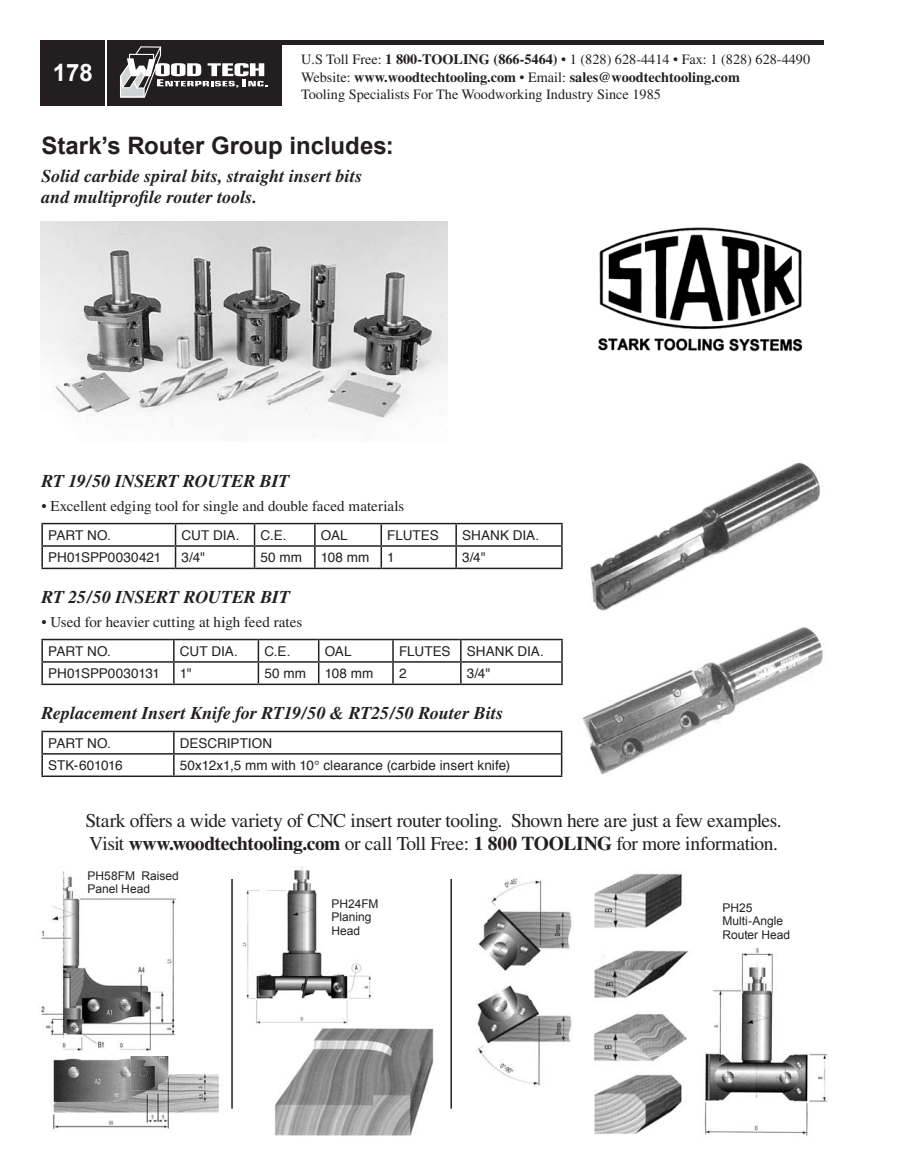
<style>
.page{position:relative;width:905px;height:1175px;background:#fff}
.page>*{position:absolute;margin:0;border:0;box-sizing:border-box;transform-origin:0 0}
.t1{font:700 24px "Arial";color:#231f20}
.t2{font:700 24px "Arial";color:#fff}
.t3{font:19.5px/23.4px "Times";letter-spacing:-.025em;color:#231f20}
.t4{font:italic 700 18px/21.6px "Times";color:#231f20}
.t5{font:15px "Times";color:#231f20}
.t6{font:14.25px/17.2px "Times";color:#231f20}
.t7{font:13.5px "Helvetica";letter-spacing:.005em;color:#231f20}
.t8{font:13.5px "Helvetica";letter-spacing:-.02em;color:#231f20}
.t9{font:12px/13.5px "Arial";color:#231f20}
.s1{font-weight:700}
</style>
<div class="page">
<div style="left:107px;top:40px;width:174px;height:66px;background:#231f20"></div>
<svg style="left:120px;top:46px;width:147px;height:52px"></svg>
<div style="left:40px;top:40px;width:65px;height:66px;background:#231f20"></div>
<div style="left:279px;top:40px;width:545px;height:5px;background:#231f20"></div>
<hr style="left:41px;top:523px;width:134px;height:1px;background:#231f20">
<hr style="left:41px;top:524px;width:2px;height:21px;background:#231f20">
<hr style="left:175px;top:523px;width:79px;height:1px;background:#231f20">
<hr style="left:254px;top:523px;width:61px;height:1px;background:#231f20">
<hr style="left:315px;top:523px;width:66px;height:1px;background:#231f20">
<hr style="left:381px;top:523px;width:75px;height:1px;background:#231f20">
<hr style="left:380px;top:524px;width:2px;height:21px;background:#231f20">
<hr style="left:456px;top:523px;width:106px;height:1px;background:#231f20">
<hr style="left:455px;top:524px;width:2px;height:21px;background:#231f20">
<hr style="left:41px;top:545px;width:134px;height:2px;background:#231f20">
<hr style="left:41px;top:547px;width:2px;height:20px;background:#231f20">
<hr style="left:175px;top:545px;width:79px;height:2px;background:#231f20">
<svg style="left:175px;top:524px;width:1px;height:43px"></svg>
<hr style="left:254px;top:545px;width:61px;height:2px;background:#231f20">
<svg style="left:254px;top:524px;width:1px;height:43px"></svg>
<hr style="left:315px;top:545px;width:66px;height:2px;background:#231f20">
<svg style="left:314px;top:524px;width:1px;height:43px"></svg>
<hr style="left:381px;top:545px;width:75px;height:2px;background:#231f20">
<hr style="left:380px;top:547px;width:2px;height:20px;background:#231f20">
<hr style="left:456px;top:545px;width:106px;height:2px;background:#231f20">
<hr style="left:455px;top:547px;width:2px;height:20px;background:#231f20">
<svg style="left:561px;top:524px;width:1px;height:43px"></svg>
<hr style="left:41px;top:567px;width:134px;height:2px;background:#231f20">
<hr style="left:175px;top:567px;width:79px;height:2px;background:#231f20">
<hr style="left:254px;top:567px;width:61px;height:2px;background:#231f20">
<hr style="left:315px;top:567px;width:66px;height:2px;background:#231f20">
<hr style="left:381px;top:567px;width:75px;height:2px;background:#231f20">
<hr style="left:456px;top:567px;width:106px;height:2px;background:#231f20">
<hr style="left:41px;top:639px;width:133px;height:1px;background:#231f20">
<hr style="left:41px;top:640px;width:2px;height:21px;background:#231f20">
<hr style="left:174px;top:639px;width:84px;height:1px;background:#231f20">
<hr style="left:173px;top:640px;width:2px;height:21px;background:#231f20">
<hr style="left:258px;top:639px;width:61px;height:1px;background:#231f20">
<hr style="left:319px;top:639px;width:74px;height:1px;background:#231f20">
<hr style="left:393px;top:639px;width:68px;height:1px;background:#231f20">
<hr style="left:392px;top:640px;width:2px;height:21px;background:#231f20">
<hr style="left:461px;top:639px;width:101px;height:1px;background:#231f20">
<hr style="left:41px;top:661px;width:133px;height:1px;background:#231f20">
<hr style="left:41px;top:662px;width:2px;height:21px;background:#231f20">
<hr style="left:174px;top:661px;width:84px;height:1px;background:#231f20">
<hr style="left:173px;top:662px;width:2px;height:21px;background:#231f20">
<hr style="left:258px;top:661px;width:61px;height:1px;background:#231f20">
<svg style="left:258px;top:640px;width:1px;height:43px"></svg>
<hr style="left:319px;top:661px;width:74px;height:1px;background:#231f20">
<svg style="left:318px;top:640px;width:1px;height:43px"></svg>
<hr style="left:393px;top:661px;width:68px;height:1px;background:#231f20">
<hr style="left:392px;top:662px;width:2px;height:21px;background:#231f20">
<hr style="left:461px;top:661px;width:101px;height:1px;background:#231f20">
<svg style="left:460px;top:640px;width:1px;height:43px"></svg>
<svg style="left:561px;top:640px;width:1px;height:43px"></svg>
<hr style="left:41px;top:683px;width:133px;height:2px;background:#231f20">
<hr style="left:174px;top:683px;width:84px;height:2px;background:#231f20">
<hr style="left:258px;top:683px;width:61px;height:2px;background:#231f20">
<hr style="left:319px;top:683px;width:74px;height:2px;background:#231f20">
<hr style="left:393px;top:683px;width:68px;height:2px;background:#231f20">
<hr style="left:461px;top:683px;width:101px;height:2px;background:#231f20">
<hr style="left:41px;top:730px;width:133px;height:2px;background:#231f20">
<hr style="left:41px;top:732px;width:2px;height:21px;background:#231f20">
<hr style="left:174px;top:730px;width:388px;height:2px;background:#231f20">
<hr style="left:173px;top:732px;width:2px;height:21px;background:#231f20">
<hr style="left:41px;top:753px;width:133px;height:1px;background:#231f20">
<hr style="left:41px;top:754px;width:2px;height:21px;background:#231f20">
<hr style="left:174px;top:753px;width:388px;height:1px;background:#231f20">
<hr style="left:173px;top:754px;width:2px;height:21px;background:#231f20">
<svg style="left:561px;top:732px;width:1px;height:43px"></svg>
<hr style="left:41px;top:775px;width:133px;height:2px;background:#231f20">
<hr style="left:174px;top:775px;width:388px;height:2px;background:#231f20">
<img style="left:598px;top:227px;width:205px;height:125px">
<img style="left:590px;top:462px;width:230px;height:149px">
<img style="left:582px;top:627px;width:241px;height:148px">
<img style="left:40px;top:221px;width:407px;height:205px">
<img style="left:242px;top:867px;width:130px;height:157px">
<img style="left:274px;top:1028px;width:160px;height:108px">
<img style="left:477px;top:878px;width:95px;height:208px">
<img style="left:704px;top:948px;width:124px;height:188px">
<img style="left:53px;top:1056px;width:180px;height:74px">
<img style="left:41px;top:871px;width:135px;height:180px">
<img style="left:593px;top:873px;width:96px;height:261px">
<hr style="left:450px;top:879px;width:2px;height:229px;background:#231f20">
<hr style="left:231px;top:879px;width:2px;height:229px;background:#231f20">
<h1 class="t2" style="left:53px;top:59px;width:42px">178</h1>
<p class="t6" style="left:301px;top:51px;width:510px">U.S Toll Free: <span class="s1">1 800-TOOLING (866-5464)</span> • 1 (828) 628-4414 • Fax: 1 (828) 628-4490<br>Website: <span class="s1">www.woodtechtooling.com</span> • Email: <span class="s1">sales@woodtechtooling.com<br></span>Tooling Specialists For The Woodworking Industry Since 1985</p>
<h1 class="t1" style="left:41px;top:132px;width:354px">Stark’s Router Group includes:</h1>
<h3 class="t4" style="left:41px;top:164px;width:322px">Solid carbide spiral bits, straight insert bits and multiprofile router tools.</h3>
<h3 class="t4" style="left:41px;top:469px;width:250px">RT 19/50 INSERT ROUTER BIT</h3>
<p class="t5" style="left:41px;top:497px;width:364px">• Excellent edging tool for single and double faced materials</p>
<p class="t7" style="left:48px;top:523px;width:64px">PART NO.</p>
<p class="t7" style="left:181px;top:523px;width:60px">CUT DIA.</p>
<p class="t7" style="left:260px;top:523px;width:28px">C.E.</p>
<p class="t7" style="left:321px;top:523px;width:28px">OAL</p>
<p class="t7" style="left:387px;top:523px;width:53px">FLUTES</p>
<p class="t7" style="left:462px;top:523px;width:79px">SHANK DIA.</p>
<p class="t7" style="left:48px;top:546px;width:115px">PH01SPP0030421</p>
<p class="t7" style="left:181px;top:546px;width:25px">3/4"</p>
<p class="t7" style="left:260px;top:546px;width:43px">50 mm</p>
<p class="t7" style="left:321px;top:546px;width:50px">108 mm</p>
<p class="t7" style="left:387px;top:546px;width:9px">1</p>
<p class="t7" style="left:462px;top:546px;width:25px">3/4"</p>
<h3 class="t4" style="left:41px;top:585px;width:250px">RT 25/50 INSERT ROUTER BIT</h3>
<p class="t5" style="left:41px;top:613px;width:262px">• Used for heavier cutting at high feed rates</p>
<p class="t7" style="left:48px;top:639px;width:64px">PART NO.</p>
<p class="t7" style="left:180px;top:639px;width:60px">CUT DIA.</p>
<p class="t7" style="left:264px;top:639px;width:28px">C.E.</p>
<p class="t7" style="left:325px;top:639px;width:28px">OAL</p>
<p class="t7" style="left:399px;top:639px;width:146px">FLUTES SHANK DIA.</p>
<p class="t7" style="left:48px;top:662px;width:113px">PH01SPP0030131</p>
<p class="t7" style="left:180px;top:662px;width:13px">1"</p>
<p class="t7" style="left:264px;top:662px;width:43px">50 mm</p>
<p class="t7" style="left:325px;top:662px;width:50px">108 mm</p>
<p class="t7" style="left:399px;top:662px;width:9px">2</p>
<p class="t7" style="left:467px;top:662px;width:25px">3/4"</p>
<h3 class="t4" style="left:41px;top:701px;width:463px">Replacement Insert Knife for RT19/50 &amp; RT25/50 Router Bits</h3>
<p class="t7" style="left:48px;top:731px;width:64px">PART NO.</p>
<p class="t7" style="left:180px;top:731px;width:94px">DESCRIPTION</p>
<p class="t8" style="left:48px;top:754px;width:76px">STK-601016</p>
<p class="t7" style="left:180px;top:754px;width:332px">50x12x1,5 mm with 10° clearance (carbide insert knife)</p>
<h2 class="t3" style="left:85px;top:808px;width:697px">Stark offers a wide variety of CNC insert router tooling. Shown here are just a few examples.<br>Visit <span class="s1">www.woodtechtooling.com</span> or call Toll Free: <span class="s1">1 800 TOOLING</span> for more information.</h2>
<p class="t9" style="left:88px;top:869px;width:93px">PH58FM Raised<br>Panel Head</p>
<p class="t9" style="left:331px;top:896px;width:49px">PH24FM<br>Planing<br>Head</p>
<p class="t9" style="left:722px;top:900px;width:69px">PH25<br>Multi-Angle<br>Router Head</p>
</div>
